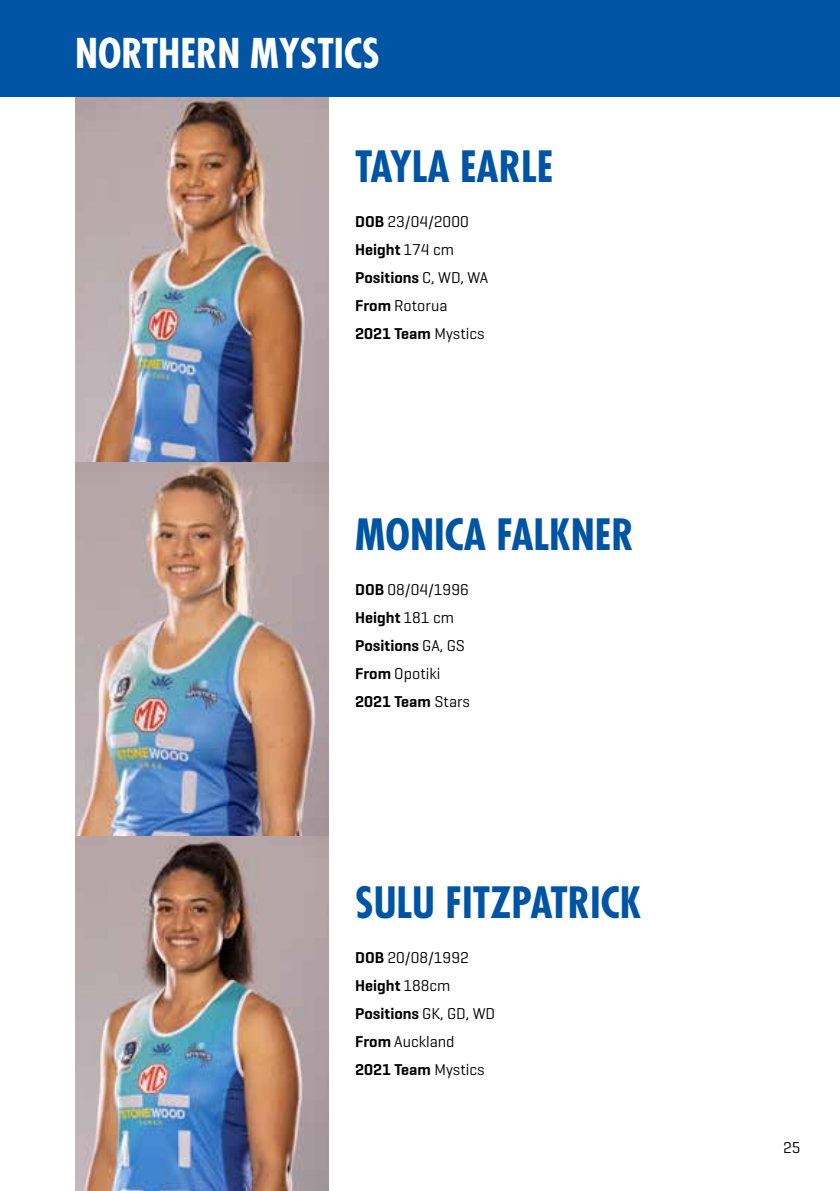
<style>
.page{position:relative;width:840px;height:1191px;background:#fff}
.page>*{position:absolute;margin:0;border:0;box-sizing:border-box;transform-origin:0 0}
.t1{font:700 condensed 42px "Futura Std";color:#0054a4}
.t2{font:700 condensed 40px "Futura Std";color:#fff}
.t3{font:16px/28px "Geogrotesque";color:#000}
.s1{font-weight:600}
</style>
<div class="page">
<div style="left:0;top:0;width:839px;height:97px;background:#0054a4"></div>
<img style="left:75px;top:97px;width:253px;height:365px">
<img style="left:75px;top:462px;width:253px;height:729px">
<h2 class="t2" style="left:75px;top:29px;width:306px">NORTHERN MYSTICS</h2>
<h1 class="t1" style="left:355px;top:141px;width:199px">TAYLA EARLE</h1>
<p class="t3" style="left:355px;top:207px;width:134px"><span class="s1">DOB</span> 23/04/2000<br><span class="s1">Height</span> 174 cm<br><span class="s1">Positions</span> C, WD, WA<br><span class="s1">From</span> Rotorua<br><span class="s1">2021 Team</span> Mystics</p>
<h1 class="t1" style="left:355px;top:508px;width:280px">MONICA FALKNER</h1>
<p class="t3" style="left:355px;top:575px;width:116px"><span class="s1">DOB</span> 08/04/1996<br><span class="s1">Height</span> 181 cm<br><span class="s1">Positions</span> GA, GS<br><span class="s1">From</span> Opotiki<br><span class="s1">2021 Team</span> Stars</p>
<h1 class="t1" style="left:355px;top:876px;width:287px">SULU FITZPATRICK</h1>
<p class="t3" style="left:355px;top:943px;width:141px"><span class="s1">DOB</span> 20/08/1992<br><span class="s1">Height</span> 188cm<br><span class="s1">Positions</span> GK, GD, WD<br><span class="s1">From</span> Auckland<br><span class="s1">2021 Team</span> Mystics</p>
<p class="t3" style="left:782px;top:1133px;width:19px">25</p>
</div>
